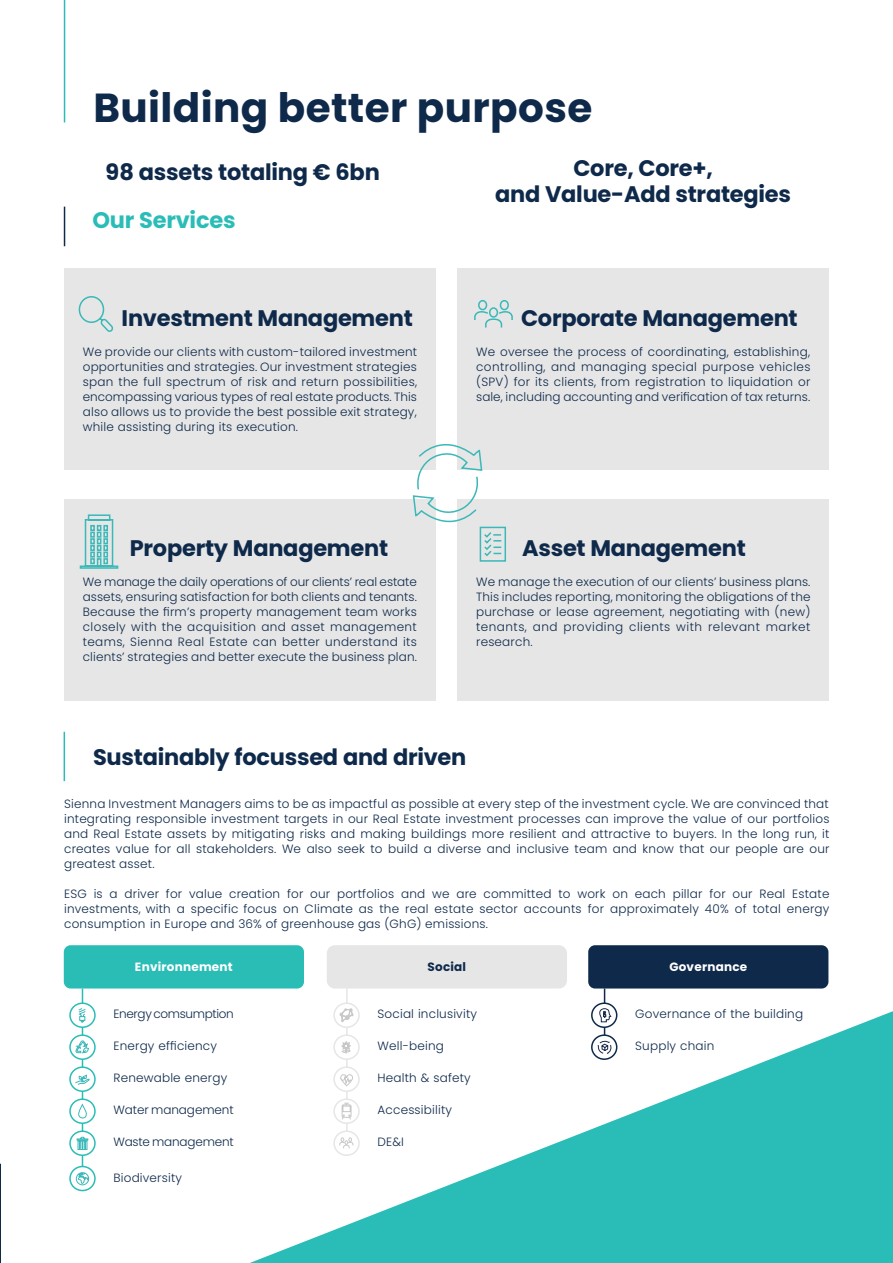
<style>
.page{position:relative;width:893px;height:1263px;background:#fff}
.page>*{position:absolute;margin:0;border:0;box-sizing:border-box;transform-origin:0 0}
.t1{font:700 40.5px "Poppins";letter-spacing:.01em;color:#0e294a}
.HEADLINE{font:700 22.5px/47.7px "Poppins";letter-spacing:-.01em;color:#0e294a}
.MAIN{font:300 12px/15px "Poppins";letter-spacing:.015em;color:#0e294a;text-align:justify}
.MAIN-2{font:700 12px "Poppins";letter-spacing:.02em;color:#fff}
.MAIN-3{font:300 12px "Poppins";letter-spacing:-.025em;color:#0e294a}
.MAIN-4{font:300 12px "Poppins";letter-spacing:-.005em;color:#0e294a}
.MAIN-5{font:300 12px "Poppins";letter-spacing:-.015em;color:#0e294a}
.MAIN-6{font:700 12px "Poppins";letter-spacing:.02em;color:#0e294a}
.s1{font-style:inherit}
.s2{color:#2abdb8}
</style>
<div class="page">
<hr style="left:0;top:1163px;width:1px;height:100px;background:#0e294a">
<svg style="left:250px;top:1011px;width:643px;height:252px;fill:#2abdb8"></svg>
<div style="left:64px;top:268px;width:372px;height:202px;background:#e6e6e6"></div>
<div style="left:64px;top:499px;width:372px;height:201px;background:#e6e6e6"></div>
<div style="left:457px;top:268px;width:372px;height:202px;background:#e6e6e6"></div>
<div style="left:457px;top:499px;width:372px;height:201px;background:#e6e6e6"></div>
<svg style="left:474px;top:300px;width:39px;height:28px"></svg>
<hr style="left:64px;top:0;width:1px;height:122px;background:#2abdb8">
<hr style="left:64px;top:732px;width:1px;height:49px;background:#2abdb8">
<hr style="left:64px;top:207px;width:1px;height:39px;background:#102a49">
<svg style="left:78px;top:296px;width:36px;height:36px"></svg>
<svg style="left:79px;top:514px;width:40px;height:55px"></svg>
<svg style="left:412px;top:444px;width:95px;height:118px"></svg>
<div style="left:64px;top:945px;width:240px;height:43px;background:#2abdb6;border-radius:7px"></div>
<div style="left:588px;top:945px;width:240px;height:43px;background:#0e294a;border-radius:7px"></div>
<div style="left:327px;top:945px;width:240px;height:43px;background:#e6e6e6;border-radius:8px"></div>
<hr style="left:82px;top:988px;width:1px;height:190px;background:#2abdb8">
<hr style="left:346px;top:988px;width:2px;height:159px;background:#e6e6e6">
<hr style="left:604px;top:988px;width:1px;height:66px;background:#0e294a">
<div style="left:70px;top:1003px;width:25px;height:24px;background:#fff;border-radius:50%"></div>
<div style="left:69px;top:1002px;width:27px;height:26px;border:2px solid #2abdb6;border-radius:50%"></div>
<div style="left:334px;top:1003px;width:25px;height:24px;background:#fff;border-radius:50%"></div>
<div style="left:333px;top:1002px;width:27px;height:26px;border:2px solid #e6e6e6;border-radius:50%"></div>
<svg style="left:592px;top:1003px;width:25px;height:24px"></svg>
<div style="left:591px;top:1002px;width:26px;height:26px;border:2px solid #0e294a;border-radius:50%"></div>
<svg style="left:70px;top:1035px;width:25px;height:24px"></svg>
<div style="left:69px;top:1034px;width:27px;height:26px;border:2px solid #2abdb6;border-radius:50%"></div>
<div style="left:334px;top:1035px;width:25px;height:24px;background:#fff;border-radius:50%"></div>
<div style="left:333px;top:1034px;width:27px;height:26px;border:2px solid #e6e6e6;border-radius:50%"></div>
<svg style="left:592px;top:1035px;width:25px;height:24px"></svg>
<div style="left:591px;top:1034px;width:26px;height:26px;border:2px solid #0e294a;border-radius:50%"></div>
<div style="left:70px;top:1067px;width:25px;height:24px;background:#fff;border-radius:50%"></div>
<div style="left:69px;top:1066px;width:27px;height:26px;border:2px solid #2abdb6;border-radius:50%"></div>
<div style="left:334px;top:1067px;width:25px;height:24px;background:#fff;border-radius:50%"></div>
<div style="left:333px;top:1066px;width:27px;height:26px;border:2px solid #e6e6e6;border-radius:50%"></div>
<div style="left:70px;top:1099px;width:25px;height:24px;background:#fff;border-radius:50%"></div>
<div style="left:69px;top:1098px;width:27px;height:26px;border:2px solid #2abdb6;border-radius:50%"></div>
<div style="left:334px;top:1099px;width:25px;height:24px;background:#fff;border-radius:50%"></div>
<div style="left:333px;top:1098px;width:27px;height:26px;border:2px solid #e6e6e6;border-radius:50%"></div>
<svg style="left:70px;top:1131px;width:25px;height:24px"></svg>
<div style="left:69px;top:1130px;width:27px;height:26px;border:2px solid #2abdb6;border-radius:50%"></div>
<div style="left:334px;top:1131px;width:25px;height:24px;background:#fff;border-radius:50%"></div>
<div style="left:333px;top:1130px;width:27px;height:26px;border:2px solid #e6e6e6;border-radius:50%"></div>
<svg style="left:70px;top:1166px;width:25px;height:24px"></svg>
<div style="left:69px;top:1166px;width:27px;height:25px;border:2px solid #2abdb6;border-radius:50%"></div>
<svg style="left:78px;top:1008px;width:8px;height:14px"></svg>
<svg style="left:76px;top:1041px;width:13px;height:13px"></svg>
<svg style="left:75px;top:1075px;width:15px;height:10px"></svg>
<svg style="left:77px;top:1137px;width:11px;height:13px"></svg>
<svg style="left:76px;top:1172px;width:13px;height:13px"></svg>
<svg style="left:340px;top:1008px;width:14px;height:14px"></svg>
<svg style="left:341px;top:1041px;width:10px;height:13px"></svg>
<svg style="left:340px;top:1074px;width:13px;height:12px"></svg>
<svg style="left:341px;top:1102px;width:11px;height:18px"></svg>
<svg style="left:339px;top:1137px;width:15px;height:12px"></svg>
<svg style="left:599px;top:1008px;width:13px;height:14px"></svg>
<svg style="left:597px;top:1040px;width:14px;height:14px"></svg>
<svg style="left:78px;top:1104px;width:9px;height:14px"></svg>
<p class="t1" style="left:93px;top:85px;width:500px">Building better purpose</p>
<p class="HEADLINE" style="left:92px;top:149px;width:289px;text-indent:13px"><span class="s1">98</span> assets totaling € <span class="s1">6</span>bn<br><span class="s2">Our Services</span></p>
<p class="HEADLINE" style="left:122px;top:294px;width:293px">Investment Management</p>
<p class="MAIN" style="left:83px;top:344px;width:336px">We provide our clients with custom-tailored investment opportunities and strategies. Our investment strategies span the full spectrum of risk and return possibilities, encompassing various types of real estate products. This also allows us to provide the best possible exit strategy, while assisting during its execution.</p>
<p class="HEADLINE" style="left:130px;top:524px;width:260px">Property Management</p>
<p class="MAIN" style="left:83px;top:574px;width:336px">We manage the daily operations of our clients’ real estate assets, ensuring satisfaction for both clients and tenants.<br>Because the firm’s property management team works closely with the acquisition and asset management teams, Sienna Real Estate can better understand its clients’ strategies and better execute the business plan.</p>
<p class="HEADLINE" style="left:495px;top:156px;width:298px;line-height:25.5px;text-align:center">Core, Core+,<br>and Value-Add strategies</p>
<p class="HEADLINE" style="left:521px;top:294px;width:278px">Corporate Management</p>
<p class="MAIN" style="left:476px;top:344px;width:336px">We oversee the process of coordinating, establishing, controlling, and managing special purpose vehicles (SPV) for its clients, from registration to liquidation or sale, including accounting and verification of tax returns.</p>
<p class="HEADLINE" style="left:522px;top:524px;width:225px">Asset Management</p>
<p class="MAIN" style="left:476px;top:574px;width:336px">We manage the execution of our clients’ business plans.<br>This includes reporting, monitoring the obligations of the purchase or lease agreement, negotiating with (new) tenants, and providing clients with relevant market research.</p>
<p class="HEADLINE" style="left:93px;top:733px;width:375px">Sustainably focussed and driven</p>
<p class="MAIN" style="left:64px;top:797px;width:767px">Sienna Investment Managers aims to be as impactful as possible at every step of the investment cycle. We are convinced that integrating responsible investment targets in our Real Estate investment processes can improve the value of our portfolios and Real Estate assets by mitigating risks and making buildings more resilient and attractive to buyers. In the long run, it creates value for all stakeholders. We also seek to build a diverse and inclusive team and know that our people are our greatest asset.</p>
<p class="MAIN" style="left:64px;top:887px;width:767px">ESG is a driver for value creation for our portfolios and we are committed to work on each pillar for our Real Estate investments, with a specific focus on Climate as the real estate sector accounts for approximately 40% of total energy consumption in Europe and 36% of greenhouse gas (GhG) emissions.</p>
<p class="MAIN-2" style="left:135px;top:960px;width:99px">Environnement</p>
<p class="MAIN-6" style="left:427px;top:960px;width:40px">Social</p>
<p class="MAIN-2" style="left:669px;top:960px;width:79px">Governance</p>
<p class="MAIN-3" style="left:113px;top:1007px;width:122px">Energy comsumption</p>
<p class="MAIN" style="left:378px;top:1007px;width:101px">Social inclusivity</p>
<p class="MAIN" style="left:635px;top:1007px;width:169px">Governance of the building</p>
<p class="MAIN" style="left:113px;top:1039px;width:105px">Energy efficiency</p>
<p class="MAIN" style="left:378px;top:1039px;width:68px">Well-being</p>
<p class="MAIN" style="left:635px;top:1039px;width:81px">Supply chain</p>
<p class="MAIN" style="left:113px;top:1071px;width:115px">Renewable energy</p>
<p class="MAIN" style="left:378px;top:1071px;width:95px">Health &amp; safety</p>
<p class="MAIN-4" style="left:113px;top:1103px;width:122px">Water management</p>
<p class="MAIN" style="left:378px;top:1103px;width:76px">Accessibility</p>
<p class="MAIN-5" style="left:113px;top:1135px;width:122px">Waste management</p>
<p class="MAIN" style="left:378px;top:1135px;width:28px">DE&amp;I</p>
<p class="MAIN" style="left:113px;top:1170px;width:70px">Biodiversity</p>
</div>
